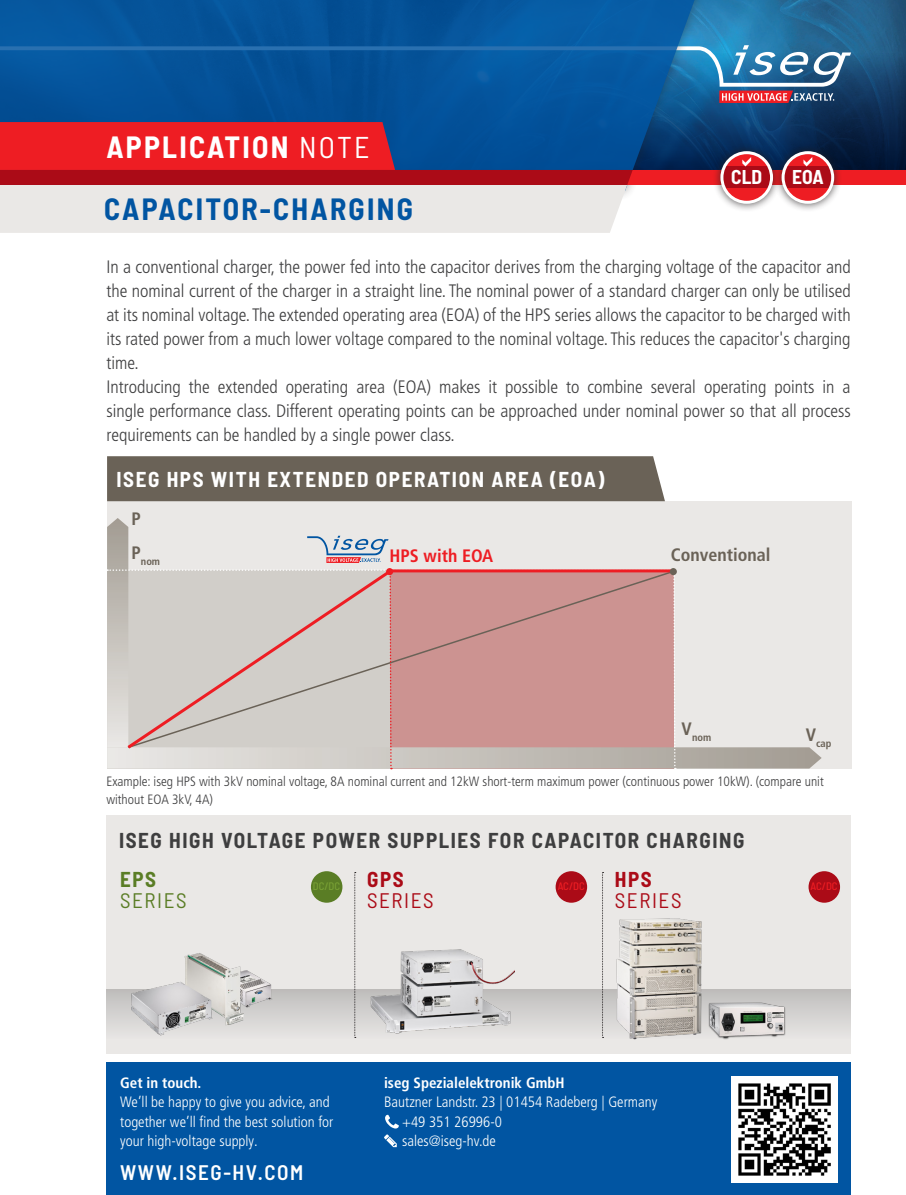
<style>
.page{position:relative;width:906px;height:1195px;background:#fff}
.page>*{position:absolute;margin:0;border:0;box-sizing:border-box;transform-origin:0 0}
.t1{font:700 semi-condensed 30px "Barlow";letter-spacing:.075em;color:#0155a2}
.t2{font:700 semi-condensed 30px "Barlow";letter-spacing:.075em;color:#fff}
.t3{font:700 semi-condensed 21px "Barlow";letter-spacing:.075em;color:#3e3e3f}
.t4{font:700 semi-condensed 21px "Barlow";letter-spacing:.075em;color:#fff}
.t5{font:600 semi-condensed 21px "Barlow";letter-spacing:.075em;color:#fff}
.t6{font:semi-condensed 21px "Barlow";letter-spacing:.075em;color:#ab0b17}
.t7{font:semi-condensed 21px "Barlow";letter-spacing:.075em;color:#5a7d25}
.t8{font:700 semi-condensed 21px "Barlow";letter-spacing:.075em;color:#ab0b17}
.t9{font:700 semi-condensed 21px "Barlow";color:#5a7d25}
.t10{font:700 semi-condensed 19.5px "Barlow";color:#fff}
.t11{font:300 condensed 18px/24px "Frutiger LT Pro";color:#3e3e3f}
.t12{font:700 condensed 18px "Frutiger LT Pro";color:#6a6257}
.t13{font:700 condensed 18px "Frutiger LT Pro";color:#ee1d23}
.t14{font:300 condensed 15px/19.5px "Frutiger LT Pro";color:#fff}
.t15{font:700 condensed 15px "Frutiger LT Pro";color:#fff}
.t16{font:300 condensed 13.5px/18px "Frutiger LT Pro";color:#3e3e3f}
.t17{font:500 semi-condensed 10.8px "Barlow";letter-spacing:-.005em;color:#ee1d23}
.t18{font:500 semi-condensed 10.8px "Barlow";color:#78a034}
.t19{font:700 condensed 10.5px "Frutiger LT Pro";color:#6a6257}
.s1{font-weight:400}
</style>
<div class="page">
<img style="left:708px;top:0;width:198px;height:53px">
<svg style="left:708px;top:53px;width:198px;height:69px;background:#133f6a"></svg>
<svg style="left:708px;top:45px;width:143px;height:58px"></svg>
<svg style="left:0;top:0;width:699px;height:122px;background:#06569c"></svg>
<div style="left:106px;top:1062px;width:744px;height:133px;background:#0155a2"></div>
<svg style="left:385px;top:1115px;width:14px;height:13px"></svg>
<svg style="left:384px;top:1134px;width:13px;height:13px"></svg>
<svg style="left:0;top:122px;width:906px;height:111px;background:#b07b8b"></svg>
<div style="left:107px;top:501px;width:744px;height:267px;background:#eae8e6"></div>
<svg style="left:107px;top:518px;width:714px;height:251px"></svg>
<div style="left:670px;top:568px;width:7px;height:7px;background:#6a6257;border-radius:50%"></div>
<div style="left:386px;top:568px;width:7px;height:7px;background:#ee1d23;border-radius:50%"></div>
<div style="left:731px;top:1076px;width:106px;height:106px;background:#fff"></div>
<img style="left:738px;top:1083px;width:92px;height:92px">
<div style="left:106px;top:815px;width:744px;height:239px;background:#eae8e6"></div>
<div style="left:106px;top:989px;width:744px;height:50px;background:linear-gradient(to bottom,#bebdbc,#e7e5e4)"></div>
<img style="left:125px;top:953px;width:158px;height:84px">
<img style="left:366px;top:949px;width:148px;height:90px">
<img style="left:704px;top:994px;width:106px;height:46px">
<img style="left:612px;top:919px;width:91px;height:121px">
<svg style="left:354px;top:872px;width:2px;height:166px"></svg>
<svg style="left:602px;top:872px;width:1px;height:166px"></svg>
<div style="left:311px;top:871px;width:31px;height:32px;background:#5a7d25;border-radius:50%"></div>
<div style="left:555px;top:871px;width:32px;height:32px;background:#ab0b17;border-radius:50%"></div>
<div style="left:808px;top:871px;width:32px;height:32px;background:#ab0b17;border-radius:50%"></div>
<div style="left:107px;top:456px;width:558px;height:45px;background:#6a6257"></div>
<h1 class="t2" style="left:106px;top:125px;width:265px">APPLICATION <span class="s1">NOTE</span></h1>
<h1 class="t1" style="left:104px;top:187px;width:310px">CAPACITOR-CHARGING</h1>
<p class="t10" style="left:731px;top:163px;width:32px">CLD</p>
<p class="t10" style="left:792px;top:163px;width:33px">EOA</p>
<p class="t11" style="left:106px;top:255px;width:746px">In a conventional charger, the power fed into the capacitor derives from the charging voltage of the capacitor and the nominal current of the charger in a straight line. The nominal power of a standard charger can only be utilised at its nominal voltage. The extended operating area (EOA) of the HPS series allows the capacitor to be charged with its rated power from a much lower voltage compared to the nominal voltage. This reduces the capacitor's charging time.<br>Introducing the extended operating area (EOA) makes it possible to combine several operating points in a single performance class. Different operating points can be approached under nominal power so that all process requirements can be handled by a single power class.</p>
<p class="t4" style="left:116px;top:464px;width:489px">ISEG HPS WITH EXTENDED OPERATION AREA (EOA)</p>
<p class="t12" style="left:131px;top:508px;width:11px">P</p>
<p class="t19" style="left:131px;top:555px;width:30px"><sup>P</sup>nom</p>
<p class="t12" style="left:670px;top:544px;width:101px">Conventional</p>
<p class="t13" style="left:389px;top:545px;width:105px">HPS with EOA</p>
<p class="t19" style="left:681px;top:731px;width:31px"><sup>V</sup>nom</p>
<p class="t19" style="left:805px;top:737px;width:27px"><sup>V</sup>cap</p>
<p class="t16" style="left:106px;top:772px;width:719px">Example: iseg HPS with 3kV nominal voltage, 8A nominal current and 12kW short-term maximum power (continuous power 10kW). (compare unit without EOA 3kV, 4A)</p>
<p class="t3" style="left:119px;top:825px;width:627px">ISEG HIGH VOLTAGE POWER SUPPLIES FOR CAPACITOR CHARGING</p>
<p class="t9" style="left:120px;top:865px;width:37px">EPS</p>
<p class="t7" style="left:120px;top:886px;width:68px">SERIES</p>
<p class="t8" style="left:367px;top:865px;width:38px">GPS</p>
<p class="t6" style="left:367px;top:886px;width:68px">SERIES</p>
<p class="t8" style="left:615px;top:865px;width:38px">HPS</p>
<p class="t6" style="left:615px;top:886px;width:68px">SERIES</p>
<p class="t18" style="left:313px;top:879px;width:29px">DC/DC</p>
<p class="t17" style="left:557px;top:879px;width:29px">AC/DC</p>
<p class="t17" style="left:810px;top:879px;width:29px">AC/DC</p>
<p class="t15" style="left:120px;top:1073px;width:83px">Get in touch.</p>
<p class="t14" style="left:120px;top:1092px;width:215px">We’ll be happy to give you advice, and together we’ll find the best solution for your high-voltage supply.</p>
<p class="t5" style="left:120px;top:1157px;width:185px">WWW.ISEG-HV.COM</p>
<p class="t15" style="left:384px;top:1073px;width:182px">iseg Spezialelektronik GmbH</p>
<p class="t14" style="left:402px;top:1092px;width:257px;text-indent:-18px">Bautzner Landstr. 23 | 01454 Radeberg | Germany +49 351 26996-0<br>sales@iseg-hv.de</p>
</div>
